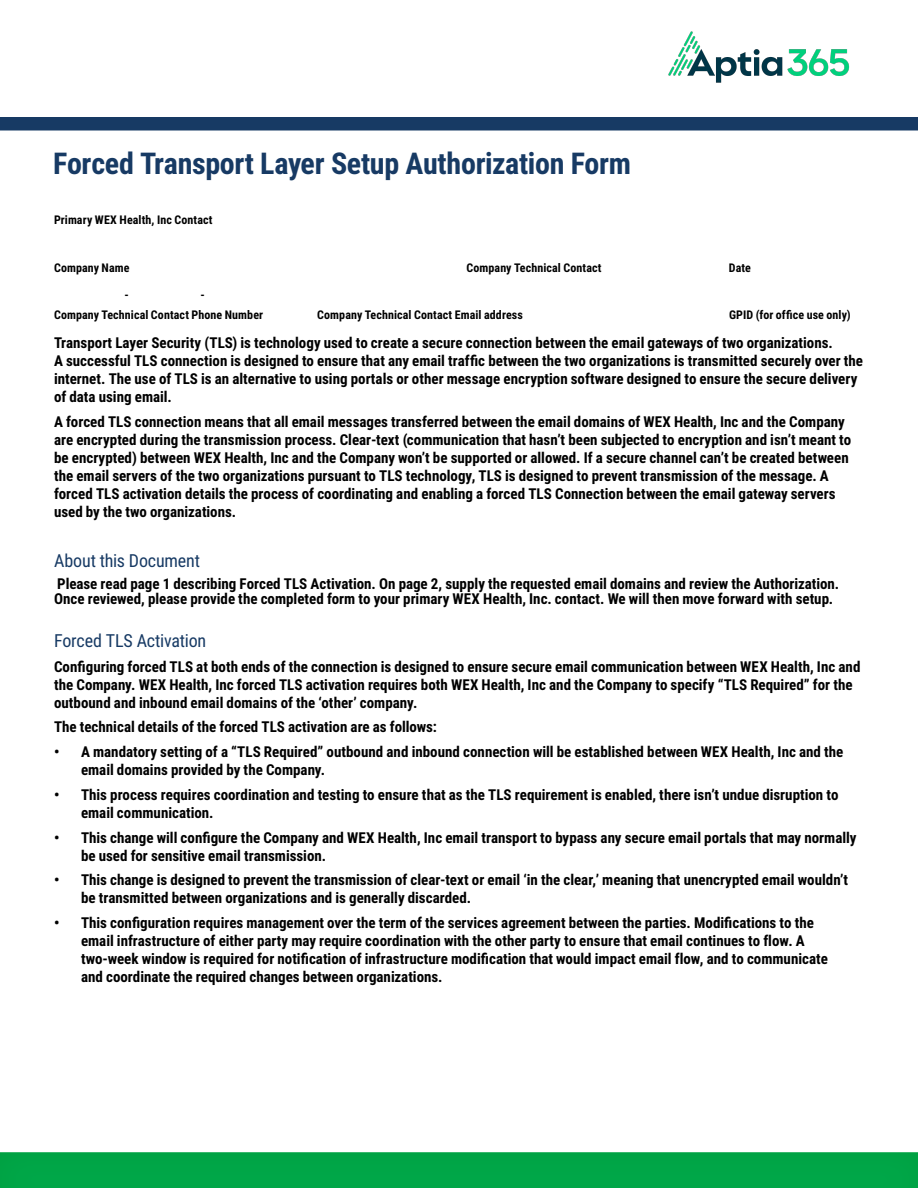
<style>
.page{position:relative;width:918px;height:1188px;background:#fff}
.page>*{position:absolute;margin:0;border:0;box-sizing:border-box;transform-origin:0 0}
.t1{font:700 30px "Roboto Condensed";letter-spacing:-.01em;color:#173a64}
.t2{font:18px "Roboto Condensed";letter-spacing:-.01em;color:#173a64}
.t3{font:700 15px/18px "Roboto Condensed";color:#000}
.t4{font:700 12px "Roboto Condensed";letter-spacing:.01em;color:#000}
</style>
<div class="page">
<div style="left:0;top:1141px;width:918px;height:47px;background:#00ab4c;opacity:.3"></div>
<div style="left:0;top:117px;width:918px;height:13px;background:#173a64"></div>
<img style="left:668px;top:31px;width:182px;height:52px">
<h1 class="t1" style="left:53px;top:142px;width:579px">Forced Transport Layer Setup Authorization Form</h1>
<p class="t4" style="left:54px;top:212px;width:160px">Primary WEX Health, Inc Contact</p>
<p class="t4" style="left:54px;top:259px;width:77px">Company Name</p>
<p class="t4" style="left:54px;top:306px;width:211px">Company Technical Contact Phone Number</p>
<p class="t4" style="left:317px;top:306px;width:207px">Company Technical Contact Email address</p>
<p class="t4" style="left:729px;top:306px;width:123px">GPID (for office use only)</p>
<p class="t4" style="left:466px;top:259px;width:137px">Company Technical Contact</p>
<p class="t4" style="left:729px;top:259px;width:24px">Date</p>
<p class="t4" style="left:125px;top:286px;width:6px">-</p>
<p class="t4" style="left:201px;top:286px;width:6px">-</p>
<p class="t3" style="left:54px;top:333px;width:811px">Transport Layer Security (TLS) is technology used to create a secure connection between the email gateways of two organizations.<br>A successful TLS connection is designed to ensure that any email traffic between the two organizations is transmitted securely over the internet. The use of TLS is an alternative to using portals or other message encryption software designed to ensure the secure delivery of data using email.</p>
<p class="t3" style="left:54px;top:412px;width:799px">A forced TLS connection means that all email messages transferred between the email domains of WEX Health, Inc and the Company are encrypted during the transmission process. Clear-text (communication that hasn’t been subjected to encryption and isn’t meant to be encrypted) between WEX Health, Inc and the Company won’t be supported or allowed. If a secure channel can’t be created between the email servers of the two organizations pursuant to TLS technology, TLS is designed to prevent transmission of the message. A forced TLS activation details the process of coordinating and enabling a forced TLS Connection between the email gateway servers used by the two organizations.</p>
<p class="t2" style="left:54px;top:548px;width:148px">About this Document</p>
<p class="t3" style="left:54px;top:575px;width:787px;line-height:15px">Please read page 1 describing Forced TLS Activation. On page 2, supply the requested email domains and review the Authorization.<br>Once reviewed, please provide the completed form to your primary WEX Health, Inc. contact. We will then move forward with setup.</p>
<p class="t2" style="left:54px;top:628px;width:154px">Forced TLS Activation</p>
<p class="t3" style="left:54px;top:657px;width:808px">Configuring forced TLS at both ends of the connection is designed to ensure secure email communication between WEX Health, Inc and the Company. WEX Health, Inc forced TLS activation requires both WEX Health, Inc and the Company to specify “TLS Required” for the outbound and inbound email domains of the ‘other’ company.</p>
<p class="t3" style="left:54px;top:718px;width:385px">The technical details of the forced TLS activation are as follows:</p>
<p class="t3" style="left:81px;top:742px;width:764px;text-indent:-27px">• A mandatory setting of a “TLS Required” outbound and inbound connection will be established between WEX Health, Inc and the email domains provided by the Company.</p>
<p class="t3" style="left:81px;top:785px;width:759px;text-indent:-27px">• This process requires coordination and testing to ensure that as the TLS requirement is enabled, there isn’t undue disruption to email communication.</p>
<p class="t3" style="left:81px;top:828px;width:777px;text-indent:-27px">• This change will configure the Company and WEX Health, Inc email transport to bypass any secure email portals that may normally be used for sensitive email transmission.</p>
<p class="t3" style="left:81px;top:871px;width:769px;text-indent:-27px">• This change is designed to prevent the transmission of clear-text or email ‘in the clear,’ meaning that unencrypted email wouldn’t be transmitted between organizations and is generally discarded.</p>
<p class="t3" style="left:81px;top:913px;width:748px;text-indent:-27px">• This configuration requires management over the term of the services agreement between the parties. Modifications to the email infrastructure of either party may require coordination with the other party to ensure that email continues to flow. A two-week window is required for notification of infrastructure modification that would impact email flow, and to communicate and coordinate the required changes between organizations.</p>
</div>
